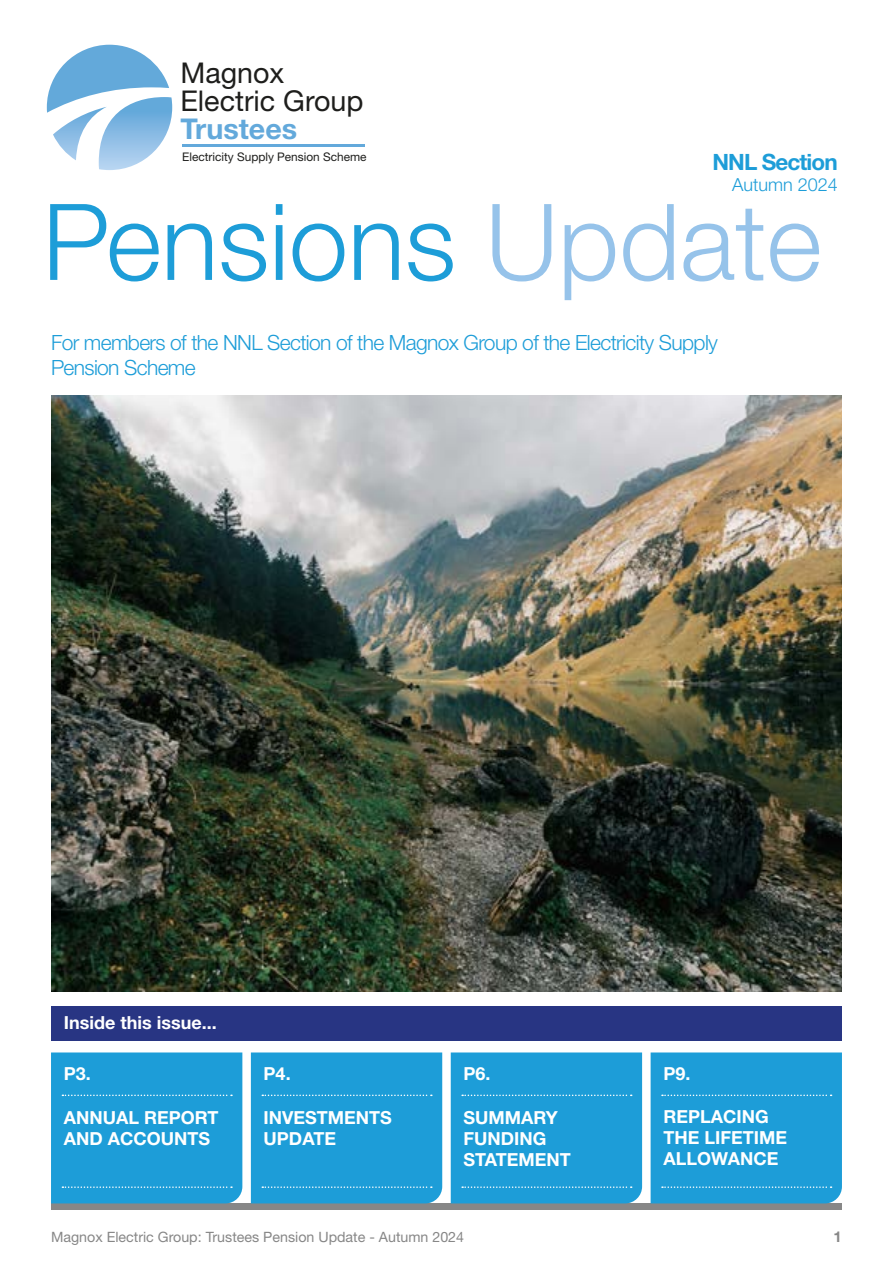
<style>
.page{position:relative;width:893px;height:1263px;background:#fff}
.page>*{position:absolute;margin:0;border:0;box-sizing:border-box;transform-origin:0 0}
.t1{font:300 106.2px "Helvetica Neue LT Std";color:#1d9dd8}
.t2{font:28.65px/28px "Helvetica Neue LT Std";color:#1e1e1c}
.t3{font:700 28.65px "Helvetica Neue LT Std";color:#63a9db}
.t4{font:700 22.5px "Helvetica Neue LT Std";letter-spacing:-.04em;color:#1d9dd8}
.t5{font:300 21px/25.5px "Helvetica Neue LT Std";letter-spacing:-.03em;color:#1d9dd8}
.t6{font:700 18px/21px "Helvetica Neue LT Std";color:#fff}
.t7{font:300 18px "Helvetica Neue LT Std";color:#1d9dd8}
.t8{font:700 15px "Helvetica Neue LT Std";color:#878787}
.t9{font:14.25px "Helvetica Neue LT Std";color:#878787}
.t10{font:11.85px "Helvetica Neue LT Std";color:#1e1e1c}
.s1{color:#96c3ea}
</style>
<div class="page">
<div style="left:51px;top:1203px;width:791px;height:7px;background:#878787"></div>
<div style="left:51px;top:1006px;width:791px;height:35px;background:#283583"></div>
<hr style="left:182px;top:144px;width:183px;height:2px;background:#63a9db">
<svg style="left:47px;top:45px;width:125px;height:125px"></svg>
<div style="left:651px;top:1052px;width:191px;height:151px;background:#1d9dd8"></div>
<div style="left:451px;top:1052px;width:191px;height:151px;background:#1d9dd8"></div>
<div style="left:251px;top:1052px;width:191px;height:151px;background:#1d9dd8"></div>
<div style="left:51px;top:1052px;width:191px;height:151px;background:#1d9dd8"></div>
<img style="left:51px;top:396px;width:791px;height:595px">
<h2 class="t2" style="left:180px;top:58px;width:184px">Magnox<br>Electric Group</h2>
<h2 class="t3" style="left:180px;top:111px;width:118px">Trustees</h2>
<p class="t10" style="left:182px;top:149px;width:186px">Electricity Supply Pension Scheme</p>
<p class="t4" style="left:712px;top:148px;width:127px">NNL Section</p>
<p class="t7" style="left:732px;top:174px;width:107px">Autumn 2024</p>
<h1 class="t1" style="left:43px;top:177px;width:781px">Pensions <span class="s1">Update</span></h1>
<p class="t5" style="left:51px;top:329px;width:668px">For members of the NNL Section of the Magnox Group of the Electricity Supply<br>Pension Scheme</p>
<p class="t6" style="left:64px;top:1011px;width:154px">Inside this issue...</p>
<p class="t6" style="left:64px;top:1063px;width:29px">P3.</p>
<p class="t6" style="left:64px;top:1106px;width:156px">ANNUAL REPORT<br>AND ACCOUNTS</p>
<p class="t6" style="left:264px;top:1063px;width:29px">P4.</p>
<p class="t6" style="left:264px;top:1106px;width:130px">INVESTMENTS<br>UPDATE</p>
<p class="t6" style="left:463px;top:1063px;width:29px">P6.</p>
<p class="t6" style="left:463px;top:1106px;width:109px">SUMMARY<br>FUNDING<br>STATEMENT</p>
<p class="t6" style="left:663px;top:1063px;width:29px">P9.</p>
<p class="t6" style="left:663px;top:1106px;width:125px">REPLACING<br>THE LIFETIME<br>ALLOWANCE</p>
<p class="t9" style="left:51px;top:1228px;width:415px">Magnox Electric Group: Trustees Pension Update - Autumn 2024</p>
<p class="t8" style="left:834px;top:1227px;width:10px">1</p>
</div>
